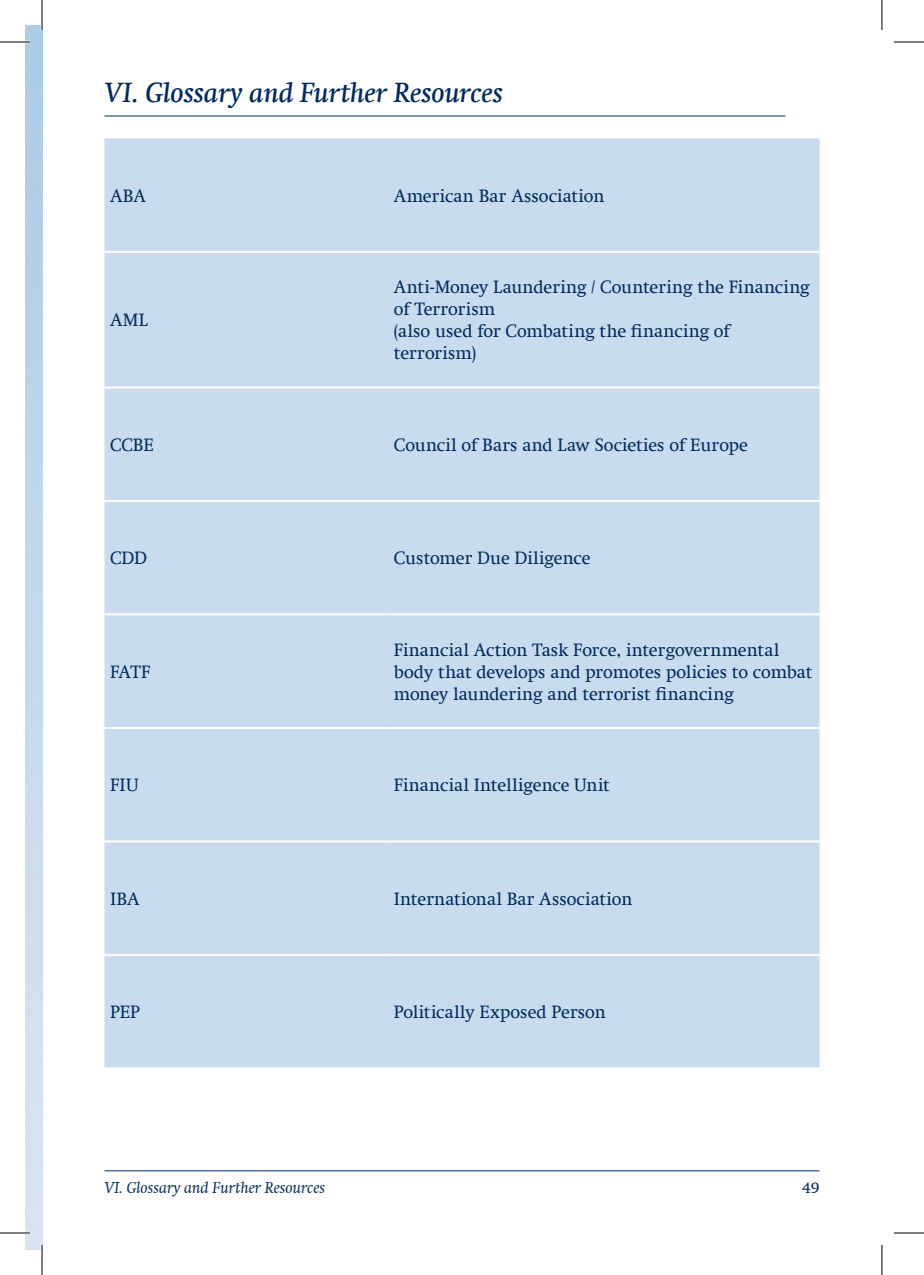
<style>
.page{position:relative;width:924px;height:1275px;background:#fff}
.page>*{position:absolute;margin:0;border:0;box-sizing:border-box;transform-origin:0 0}
.t1{font:italic 500 28px "Swift Com";letter-spacing:-.01em;color:#002b5c}
.t2{font:18px/22px "Swift Com";color:#002b5c}
.t3{font:italic 16px "Swift Com";letter-spacing:-.005em;color:#002b5c}
.t4{font:16px "Swift Com";color:#002b5c}
</style>
<div class="page">
<hr style="left:104px;top:1170px;width:715px;height:1px;background:#002b5c">
<div style="left:104px;top:138px;width:715px;height:929px;background:#c9dbee"></div>
<hr style="left:104px;top:251px;width:284px;height:2px;background:#fff">
<hr style="left:388px;top:251px;width:431px;height:2px;background:#fff">
<hr style="left:104px;top:386px;width:284px;height:2px;background:#fff">
<hr style="left:388px;top:386px;width:431px;height:2px;background:#fff">
<hr style="left:104px;top:500px;width:284px;height:2px;background:#fff">
<hr style="left:388px;top:500px;width:431px;height:2px;background:#fff">
<hr style="left:104px;top:613px;width:284px;height:2px;background:#fff">
<hr style="left:388px;top:613px;width:431px;height:2px;background:#fff">
<hr style="left:104px;top:727px;width:284px;height:2px;background:#fff">
<hr style="left:388px;top:727px;width:431px;height:2px;background:#fff">
<hr style="left:104px;top:840px;width:284px;height:2px;background:#fff">
<hr style="left:388px;top:840px;width:431px;height:2px;background:#fff">
<hr style="left:104px;top:954px;width:284px;height:2px;background:#fff">
<hr style="left:388px;top:954px;width:431px;height:2px;background:#fff">
<hr style="left:104px;top:116px;width:681px;height:1px;background:#002b5c">
<hr style="left:0;top:42px;width:30px;height:1px;background:#000">
<hr style="left:893px;top:42px;width:30px;height:1px;background:#000">
<hr style="left:0;top:1232px;width:30px;height:1px;background:#000">
<hr style="left:893px;top:1232px;width:30px;height:1px;background:#000">
<hr style="left:42px;top:0;width:1px;height:30px;background:#000">
<hr style="left:42px;top:1245px;width:1px;height:30px;background:#000">
<hr style="left:881px;top:0;width:1px;height:30px;background:#000">
<hr style="left:881px;top:1245px;width:1px;height:30px;background:#000">
<h1 class="t1" style="left:104px;top:76px;width:400px">VI. Glossary and Further Resources</h1>
<p class="t2" style="left:110px;top:184px;width:37px">ABA</p>
<p class="t2" style="left:393px;top:184px;width:212px">American Bar Association</p>
<p class="t2" style="left:110px;top:309px;width:39px">AML</p>
<p class="t2" style="left:393px;top:276px;width:417px">Anti-Money Laundering / Countering the Financing of Terrorism<br>(also used for Combating the financing of terrorism)</p>
<p class="t2" style="left:110px;top:433px;width:45px">CCBE</p>
<p class="t2" style="left:393px;top:433px;width:355px">Council of Bars and Law Societies of Europe</p>
<p class="t2" style="left:110px;top:547px;width:38px">CDD</p>
<p class="t2" style="left:393px;top:547px;width:198px">Customer Due Diligence</p>
<p class="t2" style="left:110px;top:660px;width:42px">FATF</p>
<p class="t2" style="left:393px;top:638px;width:420px">Financial Action Task Force, intergovernmental body that develops and promotes policies to combat money laundering and terrorist financing</p>
<p class="t2" style="left:110px;top:774px;width:30px">FIU</p>
<p class="t2" style="left:393px;top:774px;width:217px">Financial Intelligence Unit</p>
<p class="t2" style="left:110px;top:887px;width:31px">IBA</p>
<p class="t2" style="left:393px;top:887px;width:240px">International Bar Association</p>
<p class="t2" style="left:110px;top:1001px;width:31px">PEP</p>
<p class="t2" style="left:393px;top:1001px;width:213px">Politically Exposed Person</p>
<p class="t3" style="left:104px;top:1178px;width:222px">VI. Glossary and Further Resources</p>
<p class="t4" style="left:801px;top:1178px;width:19px">49</p>
</div>
